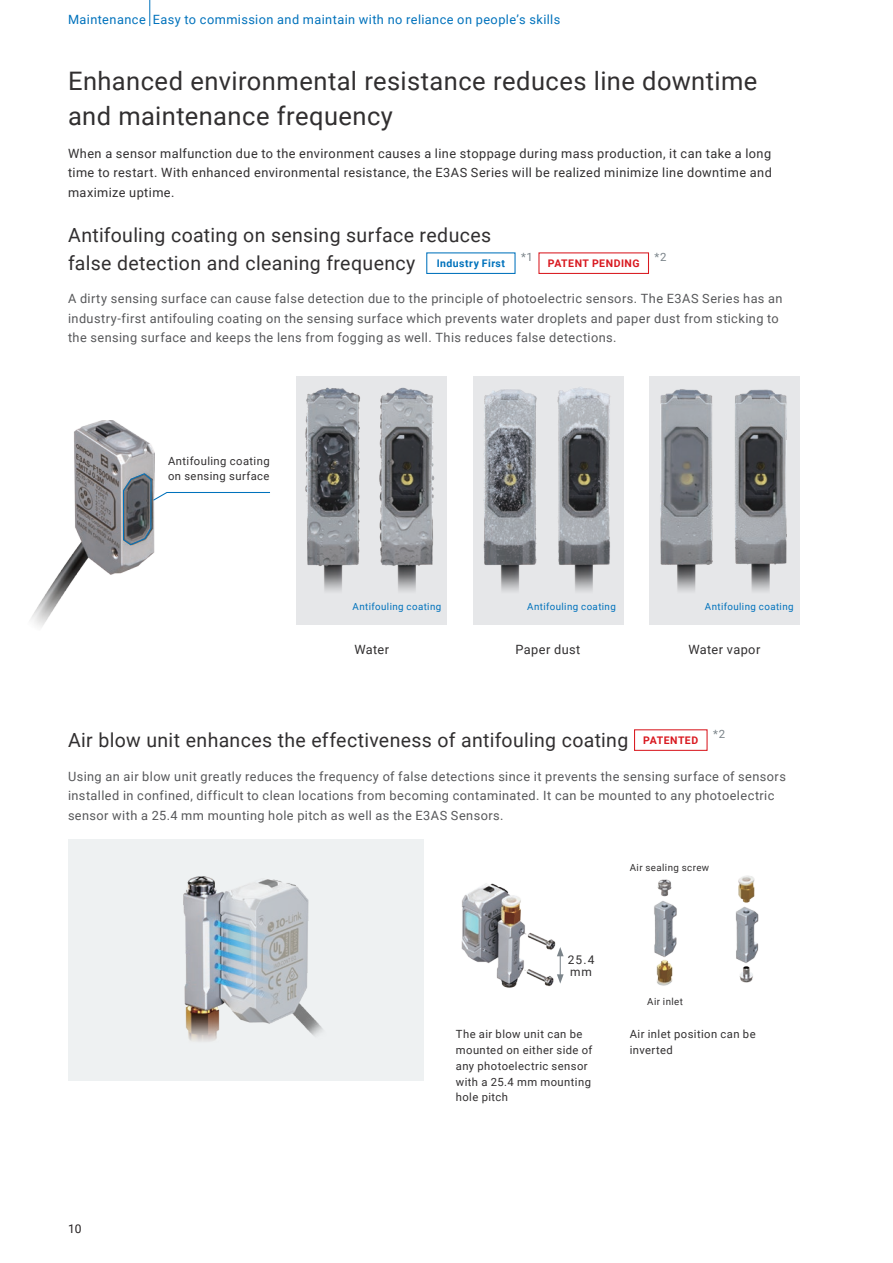
<style>
.page{position:relative;width:893px;height:1263px;background:#fff}
.page>*{position:absolute;margin:0;border:0;box-sizing:border-box;transform-origin:0 0}
.t1{font:25.5px/34.5px "Roboto";letter-spacing:.015em;color:#312f30}
.t2{font:19.5px/28px "Roboto";letter-spacing:.015em;color:#312f30}
.t3{font:12.75px/19.5px "Roboto";letter-spacing:.035em;color:#57585a}
.t4{font:12.75px/19.5px "Roboto";letter-spacing:.03em;color:#312f30;text-align:justify}
.t5{font:12.75px "Roboto";letter-spacing:.035em;color:#0072bc}
.t6{font:12px "Roboto";color:#231f20}
.t7{font:11.85px/12px "Roboto";color:#312f30}
.t8{font:11.4px "Roboto";color:#7b848a}
.t9{font:11.25px/15.8px "Roboto";letter-spacing:.04em;color:#312f30}
.t10{font:700 10.5px "Roboto";letter-spacing:.045em;color:#d91920}
.t11{font:9.75px "Roboto";letter-spacing:.04em;color:#0072bc}
.t12{font:9.75px "Roboto";letter-spacing:.04em;color:#312f30}
</style>
<div class="page">
<svg style="left:150px;top:0;width:1px;height:26px"></svg>
<img style="left:31px;top:421px;width:123px;height:206px">
<div style="left:68px;top:840px;width:355px;height:241px;background:#eef1f2"></div>
<svg style="left:122px;top:473px;width:148px;height:73px"></svg>
<img style="left:183px;top:876px;width:140px;height:166px">
<img style="left:296px;top:376px;width:150px;height:248px">
<img style="left:473px;top:376px;width:150px;height:248px">
<img style="left:649px;top:376px;width:150px;height:248px">
<img style="left:654px;top:880px;width:7px;height:105px">
<img style="left:661px;top:875px;width:98px;height:111px">
<img style="left:461px;top:883px;width:65px;height:105px">
<img style="left:526px;top:932px;width:35px;height:55px">
<div style="left:426px;top:252px;width:90px;height:22px;border:1px solid #0072bc"></div>
<div style="left:538px;top:252px;width:111px;height:22px;border:1px solid #d91920"></div>
<div style="left:634px;top:729px;width:74px;height:22px;border:1px solid #d91920"></div>
<svg style="left:557px;top:947px;width:7px;height:36px"></svg>
<p class="t5" style="left:68px;top:10px;width:494px">Maintenance Easy to commission and maintain with no reliance on people’s skills</p>
<h1 class="t1" style="left:68px;top:63px;width:691px">Enhanced environmental resistance reduces line downtime and maintenance frequency</h1>
<p class="t4" style="left:68px;top:143px;width:705px">When a sensor malfunction due to the environment causes a line stoppage during mass production, it can take a long time to restart. With enhanced environmental resistance, the E3AS Series will be realized minimize line downtime and maximize uptime.</p>
<h2 class="t2" style="left:68px;top:220px;width:439px">Antifouling coating on sensing surface reduces false detection and cleaning frequency <sup>Industry</sup> <sup>First</sup></h2>
<p class="t8" style="left:521px;top:249px;width:13px">*1</p>
<p class="t10" style="left:548px;top:256px;width:93px">PATENT PENDING</p>
<p class="t8" style="left:655px;top:249px;width:14px">*2</p>
<p class="t3" style="left:68px;top:288px;width:716px">A dirty sensing surface can cause false detection due to the principle of photoelectric sensors. The E3AS Series has an industry-first antifouling coating on the sensing surface which prevents water droplets and paper dust from sticking to the sensing surface and keeps the lens from fogging as well. This reduces false detections.</p>
<p class="t9" style="left:168px;top:452px;width:103px">Antifouling coating on sensing surface</p>
<p class="t11" style="left:352px;top:600px;width:90px">Antifouling coating</p>
<p class="t4" style="left:354px;top:639px;width:36px">Water</p>
<p class="t11" style="left:527px;top:600px;width:90px">Antifouling coating</p>
<p class="t4" style="left:515px;top:639px;width:66px">Paper dust</p>
<p class="t11" style="left:705px;top:600px;width:90px">Antifouling coating</p>
<p class="t4" style="left:688px;top:639px;width:73px">Water vapor</p>
<h2 class="t2" style="left:68px;top:725px;width:632px">Air blow unit enhances the effectiveness of antifouling coating <sup>PATENTED</sup></h2>
<p class="t8" style="left:713px;top:726px;width:14px">*2</p>
<p class="t3" style="left:68px;top:766px;width:719px">Using an air blow unit greatly reduces the frequency of false detections since it prevents the sensing surface of sensors installed in confined, difficult to clean locations from becoming contaminated. It can be mounted to any photoelectric sensor with a 25.4 mm mounting hole pitch as well as the E3AS Sensors.</p>
<p class="t6" style="left:68px;top:1220px;width:15px">10</p>
<p class="t7" style="left:568px;top:953px;width:28px">25.4 mm</p>
<p class="t9" style="left:456px;top:1026px;width:138px">The air blow unit can be mounted on either side of any photoelectric sensor with a 25.4 mm mounting hole pitch</p>
<p class="t12" style="left:630px;top:860px;width:81px">Air sealing screw</p>
<p class="t12" style="left:647px;top:994px;width:37px">Air inlet</p>
<p class="t9" style="left:630px;top:1026px;width:127px">Air inlet position can be inverted</p>
</div>
